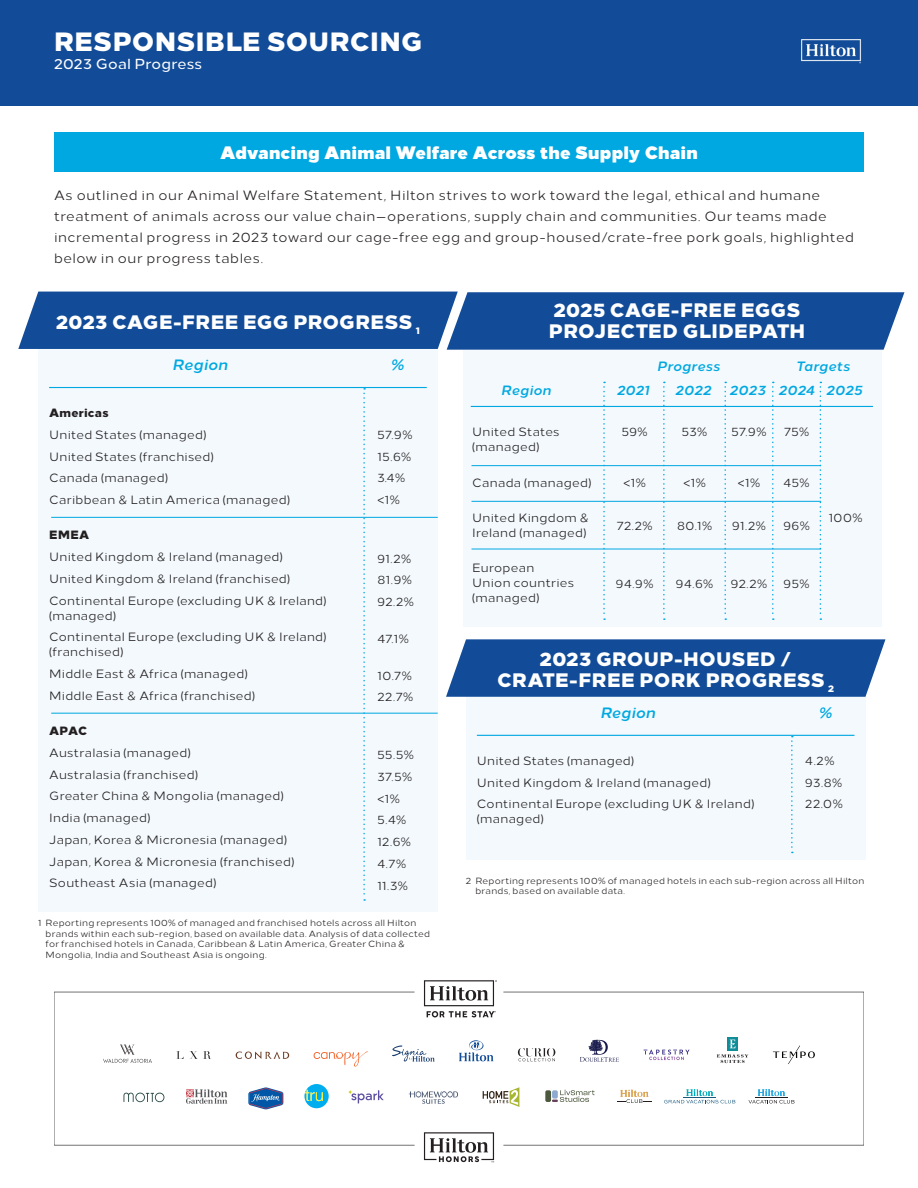
<style>
.page{position:relative;width:918px;height:1188px;background:#fff}
.page>*{position:absolute;margin:0;border:0;box-sizing:border-box;transform-origin:0 0}
.t1{font:800 26.4px "Loew Two Zero";letter-spacing:.02em;color:#fff}
.t2{font:800 19.5px/21px "Loew Two Zero";letter-spacing:.015em;color:#fff}
.t3{font:900 18px "Loew Two Zero";letter-spacing:.01em;color:#fff}
.t4{font:italic 700 15px "Loew Two Zero";letter-spacing:.015em;color:#00a8e1}
.t5{font:500 14.55px "Loew Two Zero";letter-spacing:.015em;color:#fff}
.t6{font:13.5px/21px "Loew Two Zero";letter-spacing:.04em;color:#231f20}
.t7{font:italic 700 13.5px "Loew Two Zero";letter-spacing:.025em;color:#00a8e1}
.t8{font:12px/21.8px "Loew Two Zero";letter-spacing:.025em;color:#231f20}
.t9{font:12px/21.8px "Loew Two Zero";color:#242021}
.t10{font:800 12px "Loew Two Zero";letter-spacing:.025em;color:#231f20}
.t11{font:9px/10.5px "Loew Two Zero";letter-spacing:.025em;color:#231f20}
</style>
<div class="page">
<div style="left:38px;top:308px;width:400px;height:604px;background:#f3f9fd"></div>
<svg style="left:248px;top:1087px;width:35px;height:22px"></svg>
<svg style="left:424px;top:980px;width:73px;height:37px"></svg>
<svg style="left:424px;top:1132px;width:70px;height:30px"></svg>
<svg style="left:580px;top:1039px;width:39px;height:23px"></svg>
<svg style="left:644px;top:1050px;width:45px;height:10px"></svg>
<svg style="left:518px;top:1048px;width:37px;height:13px"></svg>
<svg style="left:459px;top:1040px;width:34px;height:21px"></svg>
<svg style="left:392px;top:1045px;width:43px;height:17px"></svg>
<svg style="left:314px;top:1051px;width:54px;height:16px"></svg>
<svg style="left:236px;top:1051px;width:53px;height:8px"></svg>
<svg style="left:176px;top:1051px;width:7px;height:8px"></svg>
<svg style="left:190px;top:1051px;width:21px;height:8px"></svg>
<svg style="left:103px;top:1045px;width:49px;height:18px"></svg>
<svg style="left:773px;top:1045px;width:42px;height:19px"></svg>
<svg style="left:717px;top:1054px;width:31px;height:9px"></svg>
<svg style="left:727px;top:1037px;width:11px;height:14px"></svg>
<svg style="left:729px;top:1040px;width:6px;height:8px"></svg>
<svg style="left:123px;top:1093px;width:41px;height:9px"></svg>
<svg style="left:186px;top:1089px;width:41px;height:15px"></svg>
<svg style="left:304px;top:1084px;width:25px;height:24px"></svg>
<svg style="left:348px;top:1090px;width:36px;height:13px"></svg>
<svg style="left:409px;top:1091px;width:49px;height:13px"></svg>
<svg style="left:483px;top:1087px;width:36px;height:20px"></svg>
<svg style="left:617px;top:1090px;width:34px;height:13px"></svg>
<svg style="left:664px;top:1089px;width:71px;height:14px"></svg>
<svg style="left:749px;top:1089px;width:45px;height:15px"></svg>
<div style="left:545px;top:1090px;width:6px;height:12px;background:#4d593f;border-radius:2px"></div>
<svg style="left:552px;top:1090px;width:43px;height:12px"></svg>
<svg style="left:363px;top:388px;width:2px;height:513px"></svg>
<hr style="left:51px;top:713px;width:387px;height:1px;background:#00a8e1">
<hr style="left:51px;top:517px;width:387px;height:1px;background:#00a8e1">
<hr style="left:49px;top:387px;width:378px;height:1px;background:#00a8e1">
<div style="left:18px;top:292px;width:886px;height:58px;background:#124c98"></div>
<div style="left:463px;top:350px;width:418px;height:276px;background:#f3f9fd"></div>
<svg style="left:603px;top:382px;width:2px;height:238px"></svg>
<hr style="left:471px;top:406px;width:402px;height:1px;background:#00a8e1">
<svg style="left:663px;top:382px;width:2px;height:238px"></svg>
<svg style="left:724px;top:382px;width:2px;height:238px"></svg>
<svg style="left:772px;top:382px;width:2px;height:238px"></svg>
<svg style="left:820px;top:382px;width:1px;height:238px"></svg>
<div style="left:0;top:0;width:918px;height:106px;background:#124c98"></div>
<img style="left:801px;top:39px;width:60px;height:25px">
<div style="left:54px;top:132px;width:810px;height:40px;background:#00a8e1"></div>
<hr style="left:471px;top:465px;width:350px;height:1px;background:#00a8e1">
<hr style="left:471px;top:501px;width:350px;height:1px;background:#00a8e1">
<hr style="left:471px;top:549px;width:350px;height:1px;background:#00a8e1">
<div style="left:466px;top:656px;width:399px;height:204px;background:#f3f9fd"></div>
<svg style="left:791px;top:736px;width:2px;height:117px"></svg>
<hr style="left:477px;top:735px;width:377px;height:1px;background:#00a8e1">
<svg style="left:446px;top:639px;width:439px;height:58px;background:#1e559d"></svg>
<h1 class="t1" style="left:54px;top:19px;width:370px">RESPONSIBLE SOURCING</h1>
<p class="t5" style="left:54px;top:52px;width:150px">2023 Goal Progress</p>
<h3 class="t3" style="left:220px;top:137px;width:479px">Advancing Animal Welfare Across the Supply Chain</h3>
<p class="t6" style="left:54px;top:183px;width:802px">As outlined in our Animal Welfare Statement, Hilton strives to work toward the legal, ethical and humane treatment of animals across our value chain—operations, supply chain and communities. Our teams made incremental progress in 2023 toward our cage-free egg and group-housed/crate-free pork goals, highlighted below in our progress tables.</p>
<h2 class="t2" style="left:56px;top:309px;width:365px">2023 CAGE-FREE EGG PROGRESS <sub>1</sub></h2>
<p class="t4" style="left:172px;top:352px;width:57px">Region</p>
<p class="t10" style="left:49px;top:403px;width:61px">Americas</p>
<p class="t8" style="left:49px;top:423px;width:242px">United States (managed)<br>United States (franchised)<br>Canada (managed)<br>Caribbean &amp; Latin America (managed)</p>
<p class="t10" style="left:49px;top:525px;width:42px">EMEA</p>
<p class="t8" style="left:49px;top:545px;width:279px">United Kingdom &amp; Ireland (managed)<br>United Kingdom &amp; Ireland (franchised)<br>Continental Europe (excluding UK &amp; Ireland)</p>
<p class="t8" style="left:49px;top:603px;width:279px">(managed)<br>Continental Europe (excluding UK &amp; Ireland)</p>
<p class="t8" style="left:49px;top:640px;width:207px">(franchised)<br>Middle East &amp; Africa (managed)<br>Middle East &amp; Africa (franchised)</p>
<p class="t10" style="left:49px;top:721px;width:40px">APAC</p>
<p class="t8" style="left:49px;top:741px;width:247px">Australasia (managed)<br>Australasia (franchised)<br>Greater China &amp; Mongolia (managed)<br>India (managed)<br>Japan, Korea &amp; Micronesia (managed)<br>Japan, Korea &amp; Micronesia (franchised)<br>Southeast Asia (managed)</p>
<p class="t4" style="left:391px;top:352px;width:15px">%</p>
<p class="t9" style="left:378px;top:423px;width:36px">57.9%<br>15.6%<br>3.4% &lt;1%</p>
<p class="t8" style="left:378px;top:546px;width:38px">91.2%<br>81.9%<br>92.2%</p>
<p class="t8" style="left:378px;top:627px;width:33px">47.1%</p>
<p class="t8" style="left:378px;top:663px;width:37px">10.7%<br>22.7%</p>
<p class="t8" style="left:378px;top:743px;width:38px">55.5%<br>37.5% &lt;1%<br>5.4%<br>12.6%<br>4.7%<br>11.3%</p>
<p class="t11" style="left:46px;top:917px;width:386px;text-indent:-7px">1 Reporting represents 100% of managed and franchised hotels across all Hilton brands within each sub-region, based on available data. Analysis of data collected for franchised hotels in Canada, Caribbean &amp; Latin America, Greater China &amp; Mongolia, India and Southeast Asia is ongoing.</p>
<h2 class="t2" style="left:549px;top:298px;width:258px">2025 CAGE-FREE EGGS<br>PROJECTED GLIDEPATH</h2>
<p class="t7" style="left:501px;top:379px;width:52px">Region</p>
<p class="t8" style="left:472px;top:424px;width:89px;line-height:15px">United States (managed)</p>
<p class="t8" style="left:472px;top:471px;width:120px">Canada (managed)</p>
<p class="t8" style="left:472px;top:509px;width:118px;line-height:15px">United Kingdom &amp;<br>Ireland (managed)</p>
<p class="t8" style="left:472px;top:559px;width:103px;line-height:15px">European<br>Union countries (managed)</p>
<p class="t7" style="left:657px;top:355px;width:64px">Progress</p>
<p class="t7" style="left:796px;top:355px;width:55px">Targets</p>
<p class="t7" style="left:617px;top:379px;width:34px">2021</p>
<p class="t7" style="left:675px;top:379px;width:37px">2022</p>
<p class="t7" style="left:730px;top:379px;width:134px">2023 2024 2025</p>
<p class="t8" style="left:622px;top:420px;width:27px">59%</p>
<p class="t8" style="left:682px;top:420px;width:27px">53%</p>
<p class="t8" style="left:732px;top:420px;width:36px">57.9%</p>
<p class="t8" style="left:784px;top:420px;width:27px">75%</p>
<p class="t8" style="left:624px;top:471px;width:24px">&lt;1%</p>
<p class="t8" style="left:617px;top:513px;width:37px">72.2%</p>
<p class="t8" style="left:683px;top:471px;width:24px">&lt;1%</p>
<p class="t8" style="left:677px;top:513px;width:37px">80.1%</p>
<p class="t8" style="left:738px;top:471px;width:24px">&lt;1%</p>
<p class="t8" style="left:732px;top:513px;width:35px">91.2%</p>
<p class="t9" style="left:784px;top:471px;width:27px">45%</p>
<p class="t8" style="left:783px;top:513px;width:28px">96%</p>
<p class="t8" style="left:829px;top:506px;width:35px">100%</p>
<p class="t8" style="left:616px;top:572px;width:39px">94.9%</p>
<p class="t8" style="left:676px;top:572px;width:39px">94.6%</p>
<p class="t8" style="left:731px;top:572px;width:38px">92.2%</p>
<p class="t8" style="left:784px;top:572px;width:27px">95%</p>
<h2 class="t2" style="left:497px;top:647px;width:338px;text-align:center">2023 GROUP-HOUSED /<br>CRATE-FREE PORK PROGRESS <sub>2</sub></h2>
<p class="t4" style="left:600px;top:700px;width:57px">Region</p>
<p class="t8" style="left:477px;top:749px;width:279px">United States (managed)<br>United Kingdom &amp; Ireland (managed)<br>Continental Europe (excluding UK &amp; Ireland)</p>
<p class="t8" style="left:477px;top:807px;width:68px">(managed)</p>
<p class="t4" style="left:818px;top:700px;width:15px">%</p>
<p class="t8" style="left:805px;top:749px;width:39px">4.2%<br>93.8%<br>22.0%</p>
<p class="t11" style="left:475px;top:875px;width:390px;text-indent:-10px">2 Reporting represents 100% of managed hotels in each sub-region across all Hilton brands, based on available data.</p>
</div>
